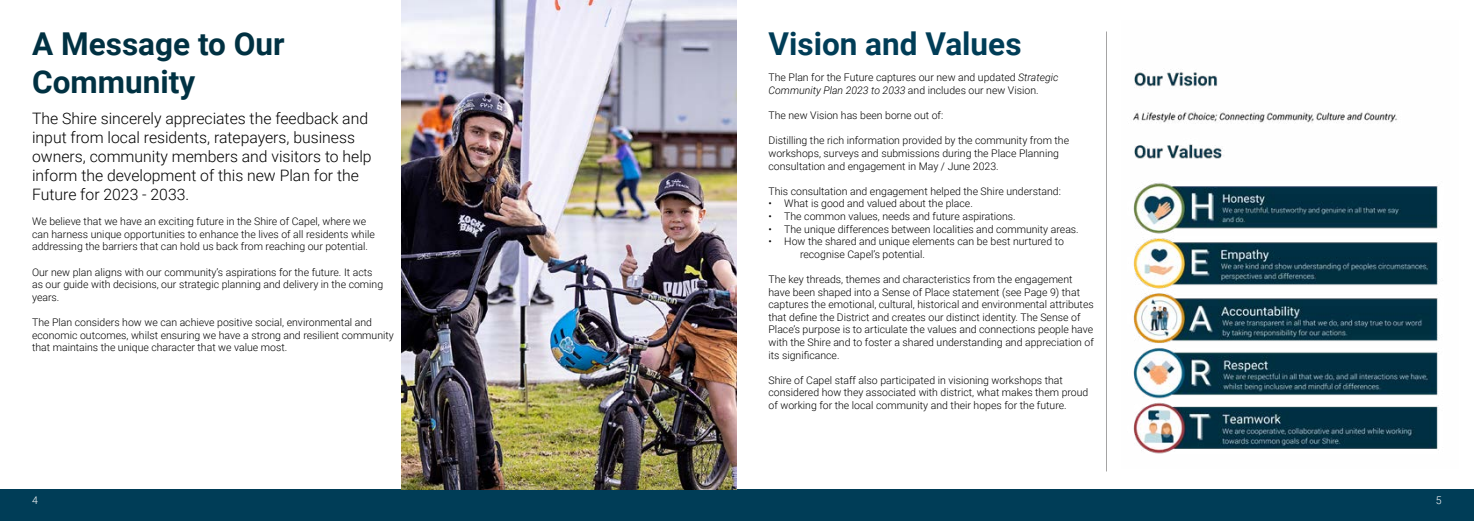
<style>
.page{position:relative;width:1474px;height:521px;background:#fff}
.page>*{position:absolute;margin:0;border:0;box-sizing:border-box;transform-origin:0 0}
.t1{font:700 31.5px "Roboto";color:#003142}
.t2{font:700 31.5px "Roboto";color:#003d57}
.t3{font:300 15.75px/18.9px "Roboto";color:#000}
.t4{font:300 10.5px/12.6px "Roboto";color:#000}
.t5{font:300 10.5px "Roboto";color:#fff}
.s1{font-style:italic}
</style>
<div class="page">
<div style="left:0;top:489px;width:744px;height:32px;background:#003d57"></div>
<img style="left:401px;top:0;width:336px;height:489px">
<div style="left:737px;top:489px;width:736px;height:32px;background:#003d57"></div>
<img style="left:1133px;top:69px;width:306px;height:385px">
<hr style="left:1106px;top:32px;width:1px;height:439px;background:#a5a4a4">
<p class="t1" style="left:32px;top:22px;width:254px">A Message to Our</p>
<p class="t1" style="left:32px;top:60px;width:165px">Community</p>
<p class="t3" style="left:32px;top:109px;width:341px">The Shire sincerely appreciates the feedback and input from local residents, ratepayers, business owners, community members and visitors to help inform the development of this new Plan for the Future for 2023 - 2033.</p>
<p class="t4" style="left:32px;top:215px;width:344px">We believe that we have an exciting future in the Shire of Capel, where we can harness unique opportunities to enhance the lives of all residents while addressing the barriers that can hold us back from reaching our potential.</p>
<p class="t4" style="left:32px;top:265px;width:352px">Our new plan aligns with our community’s aspirations for the future. It acts as our guide with decisions, our strategic planning and delivery in the coming years.</p>
<p class="t4" style="left:32px;top:316px;width:363px">The Plan considers how we can achieve positive social, environmental and economic outcomes, whilst ensuring we have a strong and resilient community that maintains the unique character that we value most.</p>
<p class="t5" style="left:32px;top:493px;width:7px">4</p>
<p class="t2" style="left:768px;top:22px;width:254px">Vision and Values</p>
<p class="t4" style="left:768px;top:71px;width:291px">The Plan for the Future captures our new and updated <span class="s1">Strategic<br>Community Plan 2023 to 2033</span> and includes our new Vision.</p>
<p class="t4" style="left:768px;top:109px;width:176px">The new Vision has been borne out of:</p>
<p class="t4" style="left:768px;top:134px;width:302px">Distilling the rich information provided by the community from the</p>
<p class="t4" style="left:768px;top:146px;width:292px">workshops, surveys and submissions during the Place Planning</p>
<p class="t4" style="left:768px;top:159px;width:232px">consultation and engagement in May / June 2023.</p>
<p class="t4" style="left:768px;top:184px;width:294px">This consultation and engagement helped the Shire understand:</p>
<p class="t4" style="left:768px;top:197px;width:206px">• What is good and valued about the place.</p>
<p class="t4" style="left:768px;top:209px;width:249px">• The common values, needs and future aspirations.</p>
<p class="t4" style="left:768px;top:222px;width:312px">• The unique differences between localities and community areas.</p>
<p class="t4" style="left:800px;top:235px;width:265px;text-indent:-32px">• How the shared and unique elements can be best nurtured to recognise Capel’s potential.</p>
<p class="t4" style="left:768px;top:272px;width:327px">The key threads, themes and characteristics from the engagement have been shaped into a Sense of Place statement (see Page 9) that captures the emotional, cultural, historical and environmental attributes that define the District and creates our distinct identity. The Sense of Place’s purpose is to articulate the values and connections people have with the Shire and to foster a shared understanding and appreciation of its significance.</p>
<p class="t4" style="left:768px;top:373px;width:321px">Shire of Capel staff also participated in visioning workshops that considered how they associated with district, what makes them proud of working for the local community and their hopes for the future.</p>
<p class="t5" style="left:1435px;top:493px;width:7px">5</p>
</div>
